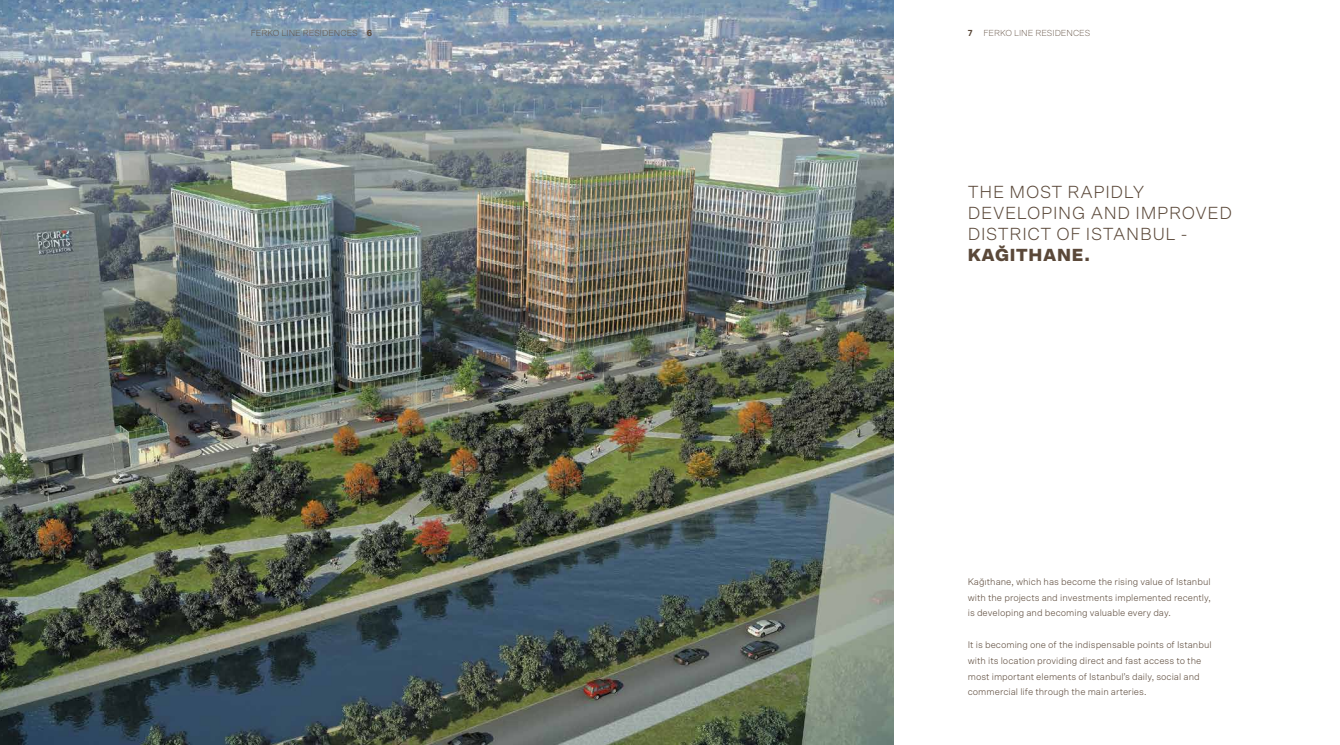
<style>
.page{position:relative;width:1340px;height:745px;background:#fff}
.page>*{position:absolute;margin:0;border:0;box-sizing:border-box;transform-origin:0 0}
.t1{font:300 17.5px/21px "Scto Grotesk A";letter-spacing:.04em;color:#5a4839}
.t2{font:900 17.5px "Scto Grotesk A";letter-spacing:.04em;color:#5a4839}
.t3{font:300 9.62px/15.8px "Scto Grotesk A";color:#5a4839;text-align:justify}
.t4{font:100 8.75px "Scto Grotesk A";color:#5a4839}
.s1{font-weight:700}
</style>
<div class="page">
<img style="left:0;top:0;width:893px;height:744px">
<p class="t4" style="left:251px;top:27px;width:123px">FERKO LINE RESIDENCES <span class="s1">6</span></p>
<p class="t4" style="left:967px;top:27px;width:124px"><span class="s1">7</span> FERKO LINE RESIDENCES</p>
<h1 class="t1" style="left:967px;top:181px;width:266px">THE MOST RAPIDLY<br>DEVELOPING AND IMPROVED<br>DISTRICT OF ISTANBUL -</h1>
<h1 class="t2" style="left:967px;top:244px;width:124px">KAĞITHANE.</h1>
<p class="t3" style="left:967px;top:573px;width:245px">Kağıthane, which has become the rising value of Istanbul with the projects and investments implemented recently, is developing and becoming valuable every day.</p>
<p class="t3" style="left:967px;top:636px;width:245px;text-align:left">It is becoming one of the indispensable points of Istanbul with its location providing direct and fast access to the most important elements of Istanbul’s daily, social and commercial life through the main arteries.</p>
</div>
